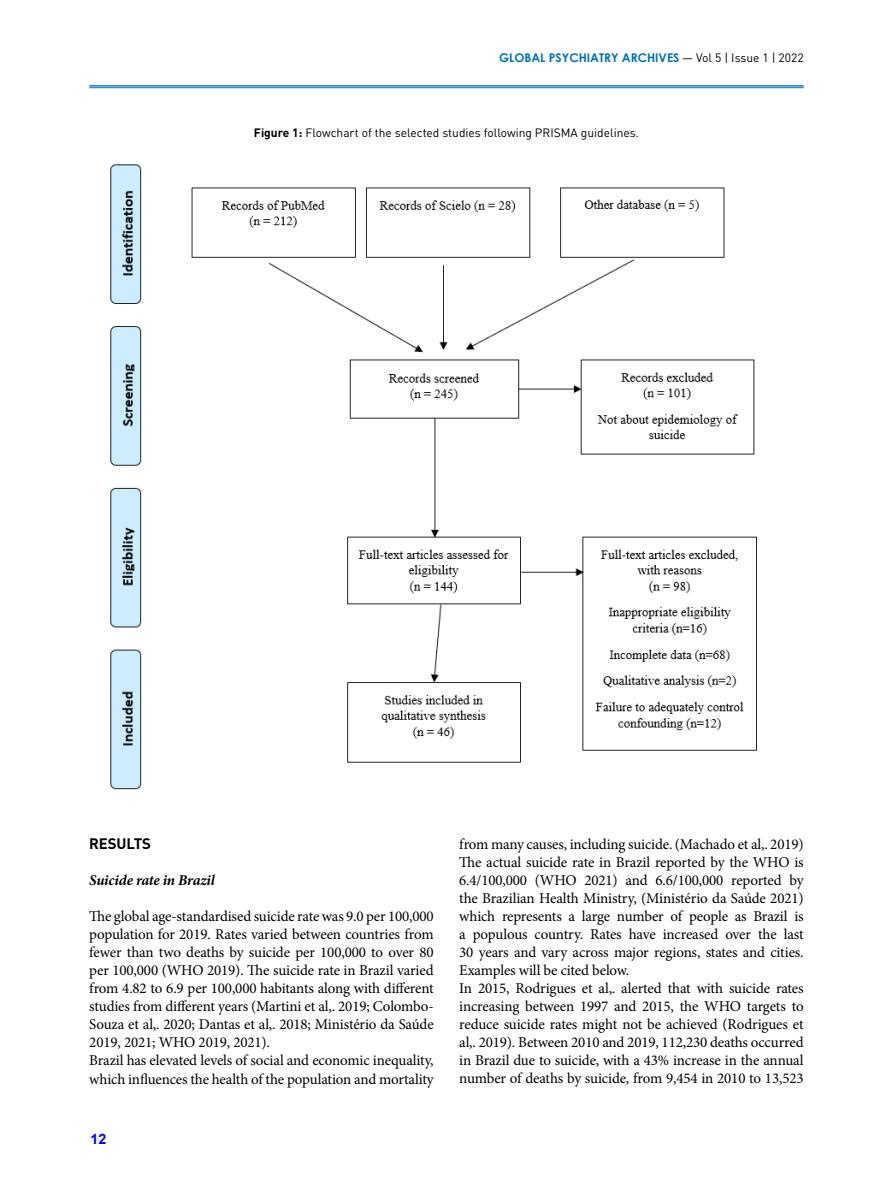
<style>
.page{position:relative;width:893px;height:1191px;background:#fff}
.page>*{position:absolute;margin:0;border:0;box-sizing:border-box;transform-origin:0 0}
.t1{font:15px/18px "Minion Pro";letter-spacing:-.01em;color:#000}
.t2{font:italic 700 15px "Minion Pro";letter-spacing:-.015em;color:#000}
.t3{font:700 15px "DIN Pro";letter-spacing:-.01em;color:#000}
.t4{font:700 14.25px "Arial";color:#00f}
.t5{font:12px "DIN Pro";color:#000}
.t6{font:700 12px "Century Gothic";color:#0072bc}
.s1{font-family:"DIN Pro";font-weight:400;color:#000}
.s2{font-weight:700}
</style>
<div class="page">
<hr style="left:89px;top:85px;width:715px;height:2px;background:#0072bc">
<hr style="left:89px;top:87px;width:715px;height:1px;background:#0072bc">
<img style="left:110px;top:164px;width:647px;height:626px">
<p class="t6" style="left:499px;top:49px;width:306px">GLOBAL PSYCHIATRY ARCHIVES <span class="s1">— Vol 5 | Issue 1 | 2022</span></p>
<p class="t5" style="left:254px;top:124px;width:387px"><span class="s2">Figure 1:</span> Flowchart of the selected studies following PRISMA guidelines.</p>
<p class="t3" style="left:89px;top:833px;width:63px">RESULTS</p>
<p class="t2" style="left:89px;top:870px;width:127px">Suicide rate in Brazil</p>
<p class="t1" style="left:89px;top:907px;width:346px">The global age-standardised suicide rate was 9.0 per 100,000 population for 2019. Rates varied between countries from fewer than two deaths by suicide per 100,000 to over 80 per 100,000 (WHO 2019). The suicide rate in Brazil varied from 4.82 to 6.9 per 100,000 habitants along with different studies from different years (Martini et al,. 2019; Colombo-Souza et al,. 2020; Dantas et al,. 2018; Ministério da Saúde 2019, 2021; WHO 2019, 2021).<br>Brazil has elevated levels of social and economic inequality, which influences the health of the population and mortality</p>
<p class="t4" style="left:91px;top:1128px;width:17px">12</p>
<p class="t1" style="left:459px;top:835px;width:346px">from many causes, including suicide. (Machado et al,. 2019)<br>The actual suicide rate in Brazil reported by the WHO is 6.4/100,000 (WHO 2021) and 6.6/100,000 reported by the Brazilian Health Ministry, (Ministério da Saúde 2021) which represents a large number of people as Brazil is a populous country. Rates have increased over the last 30 years and vary across major regions, states and cities.<br>Examples will be cited below.<br>In 2015, Rodrigues et al,. alerted that with suicide rates increasing between 1997 and 2015, the WHO targets to reduce suicide rates might not be achieved (Rodrigues et al,. 2019). Between 2010 and 2019, 112,230 deaths occurred in Brazil due to suicide, with a 43% increase in the annual number of deaths by suicide, from 9,454 in 2010 to 13,523</p>
</div>
